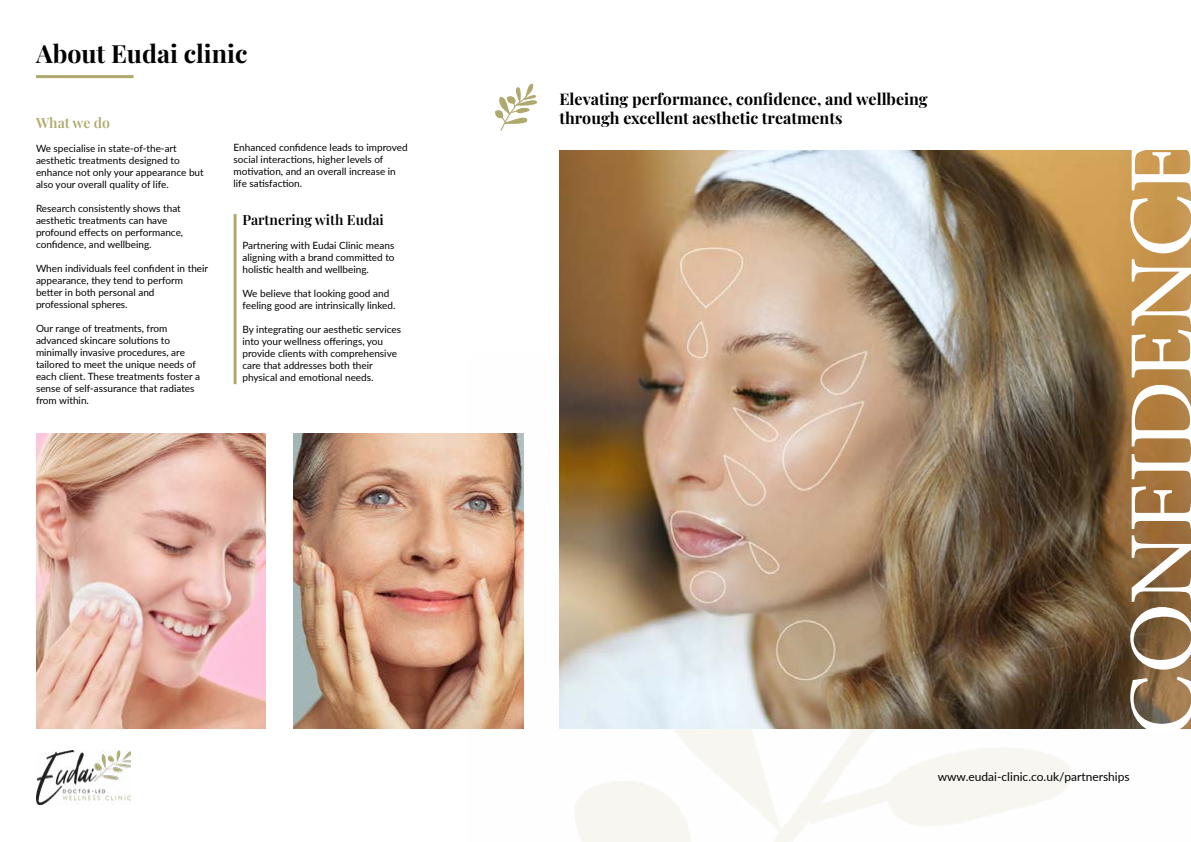
<style>
.page{position:relative;width:1191px;height:842px;background:#fff}
.page>*{position:absolute;margin:0;border:0;box-sizing:border-box;transform-origin:0 0}
.t1{font:95px "Minion Pro";color:#fff}
.t2{font:25px "Playfair Display";color:#000}
.t3{font:16px/19.2px "Playfair Display";color:#000}
.t4{font:14px "Playfair Display";color:#000101}
.t5{font:14px "Playfair Display";color:#afa96d}
.t6{font:12px "Lato";color:#000101}
.t7{font:10px/12px "Lato";color:#000101}
</style>
<div class="page">
<img style="left:36px;top:750px;width:95px;height:54px">
<hr style="left:36px;top:75px;width:98px;height:3px;background:#afa96d">
<img style="left:468px;top:433px;width:723px;height:409px">
<img style="left:294px;top:433px;width:229px;height:295px">
<img style="left:36px;top:433px;width:229px;height:295px">
<img style="left:559px;top:150px;width:632px;height:578px">
<hr style="left:233px;top:214px;width:3px;height:170px;background:#afa96d">
<svg style="left:495px;top:83px;width:42px;height:48px"></svg>
<h2 class="t2" style="left:36px;top:34px;width:213px">About Eudai clinic</h2>
<h3 class="t5" style="left:36px;top:111px;width:76px">What we do</h3>
<p class="t7" style="left:36px;top:141px;width:169px">We specialise in state-of-the-art aesthetic treatments designed to enhance not only your appearance but also your overall quality of life.</p>
<p class="t7" style="left:36px;top:201px;width:149px">Research consistently shows that aesthetic treatments can have profound effects on performance, confidence, and wellbeing.</p>
<p class="t7" style="left:36px;top:261px;width:174px">When individuals feel confident in their appearance, they tend to perform better in both personal and professional spheres.</p>
<p class="t7" style="left:36px;top:321px;width:165px">Our range of treatments, from advanced skincare solutions to minimally invasive procedures, are tailored to meet the unique needs of each client. These treatments foster a sense of self-assurance that radiates from within.</p>
<h3 class="t3" style="left:559px;top:88px;width:370px">Elevating performance, confidence, and wellbeing through excellent aesthetic treatments</h3>
<p class="t7" style="left:233px;top:140px;width:176px">Enhanced confidence leads to improved social interactions, higher levels of motivation, and an overall increase in life satisfaction.</p>
<h1 class="t1" style="left:1099px;top:738px;width:599px;rotate:-90deg">CONFIDENCE</h1>
<h3 class="t4" style="left:242px;top:209px;width:143px">Partnering with Eudai</h3>
<p class="t7" style="left:242px;top:239px;width:154px;text-align:justify">Partnering with Eudai Clinic means aligning with a brand committed to holistic health and wellbeing.</p>
<p class="t7" style="left:242px;top:287px;width:155px">We believe that looking good and feeling good are intrinsically linked.</p>
<p class="t7" style="left:242px;top:323px;width:160px">By integrating our aesthetic services into your wellness offerings, you provide clients with comprehensive care that addresses both their physical and emotional needs.</p>
<p class="t6" style="left:937px;top:768px;width:194px">www.eudai-clinic.co.uk/partnerships</p>
</div>
